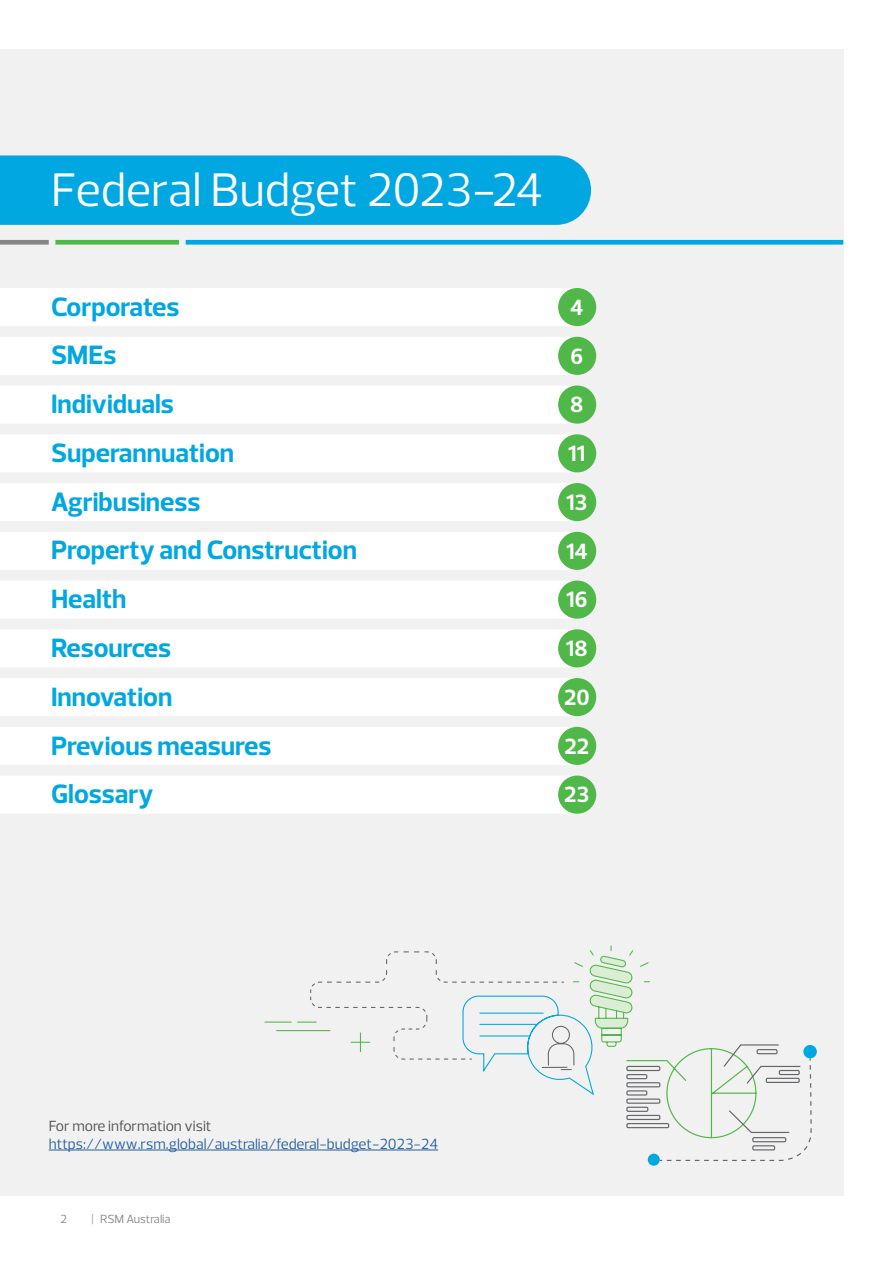
<style>
.page{position:relative;width:893px;height:1263px;background:#fff}
.page>*{position:absolute;margin:0;border:0;box-sizing:border-box;transform-origin:0 0}
.t1{font:48px "Prelo";letter-spacing:-.01em;color:#fff}
.t2{font:700 27px "Prelo";color:#00a7e1}
.t3{font:700 22.5px "Prelo";color:#fff}
.t4{font:15px "Prelo";color:#215e9e}
.t5{font:15px "Prelo";color:#4d4d4f}
.t6{font:12px "Prelo";color:#848688}
</style>
<div class="page">
<div style="left:0;top:50px;width:843px;height:1146px;background:#f1f1f1"></div>
<div style="left:0;top:155px;width:591px;height:70px;background:#00a7e1"></div>
<div style="left:0;top:240px;width:49px;height:5px;background:#848688"></div>
<div style="left:55px;top:240px;width:124px;height:5px;background:#50b848"></div>
<div style="left:186px;top:240px;width:657px;height:5px;background:#00a7e1"></div>
<div style="left:803px;top:1045px;width:14px;height:13px;background:#00a7e1;border-radius:50%"></div>
<div style="left:648px;top:1154px;width:12px;height:12px;background:#00a7e1;border-radius:50%"></div>
<div style="left:0;top:288px;width:591px;height:38px;background:#fff"></div>
<div style="left:0;top:483px;width:591px;height:38px;background:#fff"></div>
<div style="left:0;top:678px;width:591px;height:38px;background:#fff"></div>
<div style="left:0;top:337px;width:591px;height:38px;background:#fff"></div>
<div style="left:0;top:532px;width:591px;height:38px;background:#fff"></div>
<div style="left:0;top:386px;width:591px;height:38px;background:#fff"></div>
<div style="left:0;top:581px;width:591px;height:38px;background:#fff"></div>
<svg style="left:0;top:727px;width:812px;height:434px"></svg>
<div style="left:0;top:434px;width:591px;height:38px;background:#fff"></div>
<div style="left:0;top:629px;width:591px;height:38px;background:#fff"></div>
<div style="left:558px;top:288px;width:38px;height:38px;background:#50b848;border-radius:50%"></div>
<div style="left:558px;top:483px;width:38px;height:38px;background:#50b848;border-radius:50%"></div>
<div style="left:558px;top:678px;width:38px;height:38px;background:#50b848;border-radius:50%"></div>
<div style="left:558px;top:337px;width:38px;height:38px;background:#50b848;border-radius:50%"></div>
<div style="left:558px;top:532px;width:38px;height:38px;background:#50b848;border-radius:50%"></div>
<div style="left:558px;top:727px;width:38px;height:38px;background:#50b848;border-radius:50%"></div>
<div style="left:558px;top:385px;width:38px;height:39px;background:#50b848;border-radius:50%"></div>
<div style="left:558px;top:580px;width:38px;height:39px;background:#50b848;border-radius:50%"></div>
<div style="left:558px;top:775px;width:38px;height:39px;background:#50b848;border-radius:50%"></div>
<div style="left:558px;top:434px;width:38px;height:38px;background:#50b848;border-radius:50%"></div>
<div style="left:558px;top:629px;width:38px;height:38px;background:#50b848;border-radius:50%"></div>
<hr style="left:49px;top:1149px;width:389px;height:1px;background:#215e9e">
<h1 class="t1" style="left:51px;top:160px;width:494px">Federal Budget 2023-24</h1>
<p class="t2" style="left:51px;top:290px;width:130px">Corporates</p>
<p class="t3" style="left:570px;top:293px;width:15px">4</p>
<p class="t2" style="left:51px;top:339px;width:67px">SMEs</p>
<p class="t3" style="left:570px;top:342px;width:14px">6</p>
<p class="t2" style="left:51px;top:388px;width:124px">Individuals</p>
<p class="t3" style="left:570px;top:391px;width:15px">8</p>
<p class="t2" style="left:51px;top:436px;width:185px">Superannuation</p>
<p class="t3" style="left:568px;top:440px;width:19px">11</p>
<p class="t2" style="left:51px;top:485px;width:151px">Agribusiness</p>
<p class="t3" style="left:566px;top:488px;width:23px">13</p>
<p class="t2" style="left:51px;top:534px;width:307px">Property and Construction</p>
<p class="t3" style="left:566px;top:537px;width:23px">14</p>
<p class="t2" style="left:51px;top:583px;width:77px">Health</p>
<p class="t3" style="left:566px;top:586px;width:23px">16</p>
<p class="t2" style="left:51px;top:631px;width:122px">Resources</p>
<p class="t3" style="left:566px;top:635px;width:23px">18</p>
<p class="t2" style="left:51px;top:680px;width:123px">Innovation</p>
<p class="t3" style="left:564px;top:683px;width:27px">20</p>
<p class="t2" style="left:51px;top:729px;width:222px">Previous measures</p>
<p class="t3" style="left:564px;top:732px;width:26px">22</p>
<p class="t2" style="left:51px;top:778px;width:104px">Glossary</p>
<p class="t3" style="left:564px;top:781px;width:27px">23</p>
<p class="t5" style="left:49px;top:1116px;width:164px">For more information visit</p>
<p class="t4" style="left:49px;top:1134px;width:391px">https://www.rsm.global/australia/federal-budget-2023-24</p>
<p class="t6" style="left:60px;top:1211px;width:8px">2</p>
<p class="t6" style="left:91px;top:1211px;width:81px">| RSM Australia</p>
</div>
